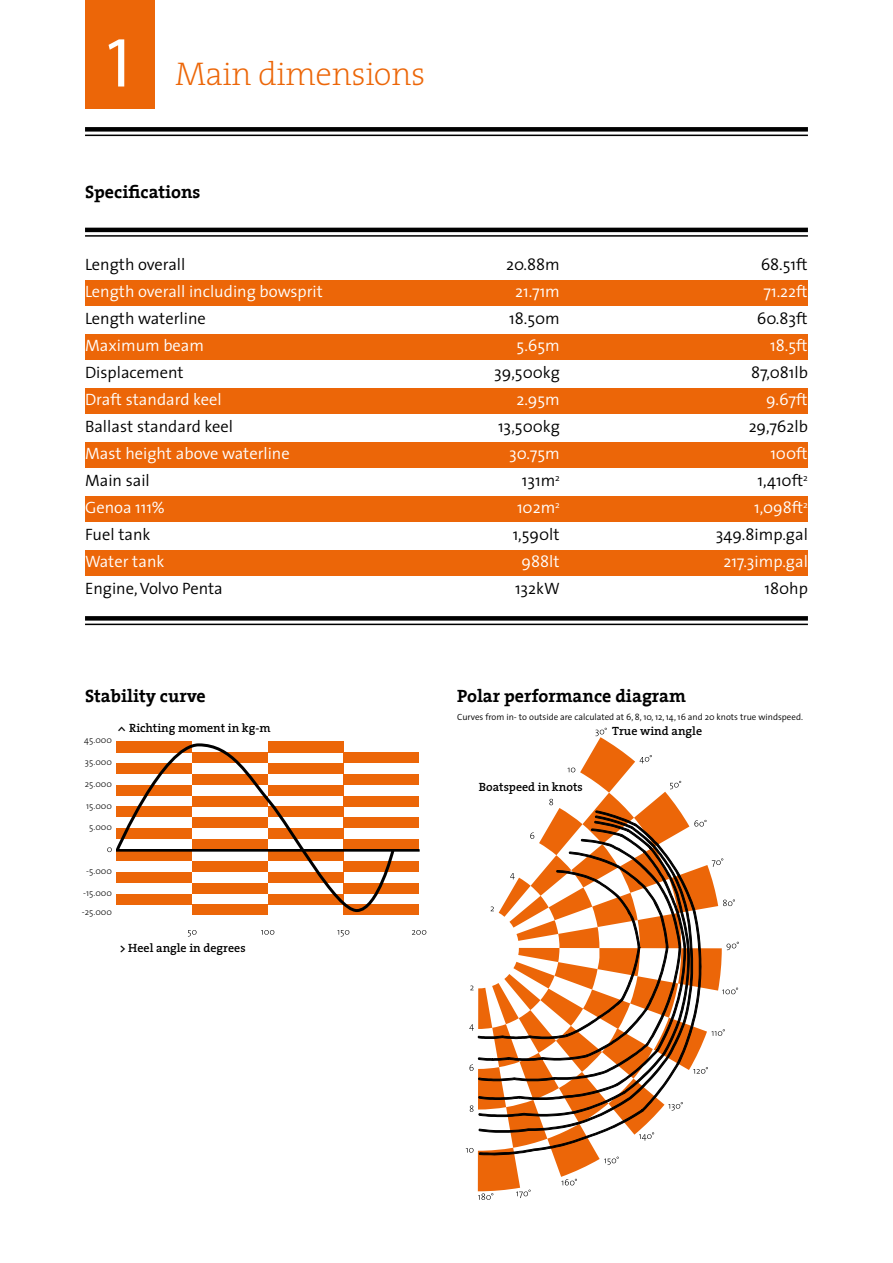
<style>
.page{position:relative;width:893px;height:1263px;background:#fff}
.page>*{position:absolute;margin:0;border:0;box-sizing:border-box;transform-origin:0 0}
.t1{font:200 33px "The Serif";letter-spacing:-.01em;color:#ec6608}
.t2{font:700 18px "The Serif";color:#000}
.t3{font:300 16.5px/27px "The Sans";color:#000;text-align:right}
.t4{font:300 16.5px "The Sans";color:#fff}
.t5{font:600 12px "The Serif";color:#000}
.t6{font:300 9px "The Sans";color:#000}
.t7{font:300 9px/19.2px "The Sans";color:#000}
.s1{font-family:"Myriad Pro";font-weight:400;font-size:72.45px;color:#fff}
.s2{color:#fff}
</style>
<div class="page">
<div style="left:85px;top:0;width:69px;height:108px;background:#ec6608"></div>
<div style="left:85px;top:127px;width:723px;height:5px;background:#000"></div>
<hr style="left:85px;top:135px;width:723px;height:1px;background:#000">
<div style="left:117px;top:741px;width:75px;height:11px;background:#ec6608"></div>
<div style="left:343px;top:752px;width:76px;height:11px;background:#ec6608"></div>
<div style="left:343px;top:774px;width:76px;height:11px;background:#ec6608"></div>
<div style="left:343px;top:796px;width:76px;height:10px;background:#ec6608"></div>
<div style="left:343px;top:817px;width:76px;height:11px;background:#ec6608"></div>
<div style="left:343px;top:839px;width:76px;height:11px;background:#ec6608"></div>
<div style="left:343px;top:861px;width:76px;height:11px;background:#ec6608"></div>
<div style="left:343px;top:883px;width:76px;height:10px;background:#ec6608"></div>
<div style="left:268px;top:741px;width:75px;height:11px;background:#ec6608"></div>
<svg style="left:107px;top:847px;width:5px;height:5px"></svg>
<div style="left:116px;top:849px;width:303px;height:2px;border:1px solid #000"></div>
<div style="left:192px;top:904px;width:76px;height:11px;background:#ec6608"></div>
<div style="left:343px;top:904px;width:76px;height:11px;background:#ec6608"></div>
<svg style="left:188px;top:930px;width:9px;height:6px"></svg>
<svg style="left:261px;top:930px;width:13px;height:5px"></svg>
<svg style="left:337px;top:930px;width:12px;height:6px"></svg>
<svg style="left:412px;top:930px;width:14px;height:5px"></svg>
<svg style="left:116px;top:742px;width:280px;height:170px"></svg>
<svg style="left:466px;top:728px;width:273px;height:472px"></svg>
<svg style="left:478px;top:810px;width:224px;height:346px"></svg>
<div style="left:85px;top:280px;width:723px;height:25px;background:#ec6608"></div>
<div style="left:85px;top:334px;width:723px;height:25px;background:#ec6608"></div>
<div style="left:85px;top:388px;width:723px;height:25px;background:#ec6608"></div>
<div style="left:85px;top:442px;width:723px;height:25px;background:#ec6608"></div>
<div style="left:85px;top:496px;width:723px;height:25px;background:#ec6608"></div>
<div style="left:85px;top:550px;width:723px;height:25px;background:#ec6608"></div>
<hr style="left:85px;top:228px;width:723px;height:4px;background:#000">
<hr style="left:85px;top:235px;width:723px;height:2px;background:#000">
<div style="left:85px;top:616px;width:723px;height:5px;background:#000"></div>
<hr style="left:85px;top:624px;width:723px;height:1px;background:#000">
<h1 class="t1" style="left:101px;top:47px;width:326px"><span class="s1">1</span> Main dimensions</h1>
<p class="t2" style="left:85px;top:177px;width:117px">Specifications</p>
<p class="t3" style="left:85px;top:250px;width:102px">Length overall</p>
<p class="t4" style="left:85px;top:278px;width:239px">Length overall including bowsprit</p>
<p class="t3" style="left:85px;top:304px;width:122px">Length waterline</p>
<p class="t4" style="left:85px;top:332px;width:121px">Maximum beam</p>
<p class="t3" style="left:85px;top:358px;width:100px">Displacement</p>
<p class="t4" style="left:85px;top:386px;width:138px">Draft standard keel</p>
<p class="t3" style="left:85px;top:412px;width:150px">Ballast standard keel</p>
<p class="t4" style="left:85px;top:440px;width:206px">Mast height above waterline</p>
<p class="t3" style="left:85px;top:466px;width:66px">Main sail</p>
<p class="t4" style="left:85px;top:494px;width:81px">Genoa 111%</p>
<p class="t3" style="left:85px;top:520px;width:67px">Fuel tank</p>
<p class="t4" style="left:85px;top:548px;width:81px">Water tank</p>
<p class="t3" style="left:85px;top:574px;width:139px">Engine, Volvo Penta</p>
<p class="t3" style="left:506px;top:250px;width:55px">20.88m</p>
<p class="t4" style="left:515px;top:278px;width:46px">21.71m</p>
<p class="t3" style="left:509px;top:304px;width:52px">18.50m</p>
<p class="t4" style="left:516px;top:332px;width:45px">5.65m</p>
<p class="t3" style="left:494px;top:358px;width:67px">39,500kg</p>
<p class="t4" style="left:516px;top:386px;width:45px">2.95m</p>
<p class="t3" style="left:498px;top:412px;width:63px">13,500kg</p>
<p class="t3" style="left:509px;top:439px;width:52px"><span class="s2">30.75m<br></span>131m<sup>2<br></sup><span class="s2">102m</span><sup>2<br></sup>1,590lt</p>
<p class="t4" style="left:522px;top:548px;width:40px">988lt</p>
<p class="t3" style="left:515px;top:574px;width:46px">132kW</p>
<p class="t3" style="left:761px;top:250px;width:49px">68.51ft</p>
<p class="t4" style="left:764px;top:278px;width:46px">71.22ft</p>
<p class="t3" style="left:757px;top:304px;width:52px">60.83ft</p>
<p class="t4" style="left:770px;top:332px;width:39px">18.5ft</p>
<p class="t3" style="left:751px;top:358px;width:58px">87,081lb</p>
<p class="t4" style="left:766px;top:386px;width:43px">9.67ft</p>
<p class="t3" style="left:749px;top:412px;width:61px">29,762lb</p>
<p class="t3" style="left:716px;top:439px;width:94px"><span class="s2">100ft<br></span>1,410ft<sup>2<br></sup><span class="s2">1,098ft</span><sup>2<br></sup>349.8imp.gal</p>
<p class="t4" style="left:723px;top:548px;width:86px">217.3imp.gal</p>
<p class="t3" style="left:764px;top:574px;width:45px">180hp</p>
<p class="t2" style="left:85px;top:681px;width:122px">Stability curve</p>
<p class="t2" style="left:457px;top:681px;width:230px">Polar performance diagram</p>
<p class="t6" style="left:457px;top:710px;width:347px">Curves from in- to outside are calculated at 6, 8, 10, 12, 14, 16 and 20 knots true windspeed.</p>
<p class="t5" style="left:129px;top:718px;width:143px">Richting moment in kg-m</p>
<p class="t5" style="left:111px;top:732px;width:8px;rotate:-90deg">&gt;</p>
<p class="t5" style="left:612px;top:721px;width:91px">True wind angle</p>
<p class="t7" style="left:84px;top:730px;width:29px">45.000</p>
<p class="t7" style="left:85px;top:752px;width:29px">35.000</p>
<p class="t7" style="left:85px;top:774px;width:29px">25.000</p>
<p class="t7" style="left:86px;top:796px;width:27px">15.000</p>
<p class="t7" style="left:89px;top:817px;width:24px">5.000</p>
<p class="t7" style="left:86px;top:861px;width:27px">-5.000</p>
<p class="t7" style="left:82px;top:883px;width:32px">-15.000 -25.000</p>
<p class="t5" style="left:120px;top:938px;width:127px">&gt; Heel angle in degrees</p>
<p class="t5" style="left:479px;top:777px;width:105px">Boatspeed in knots</p>
</div>
